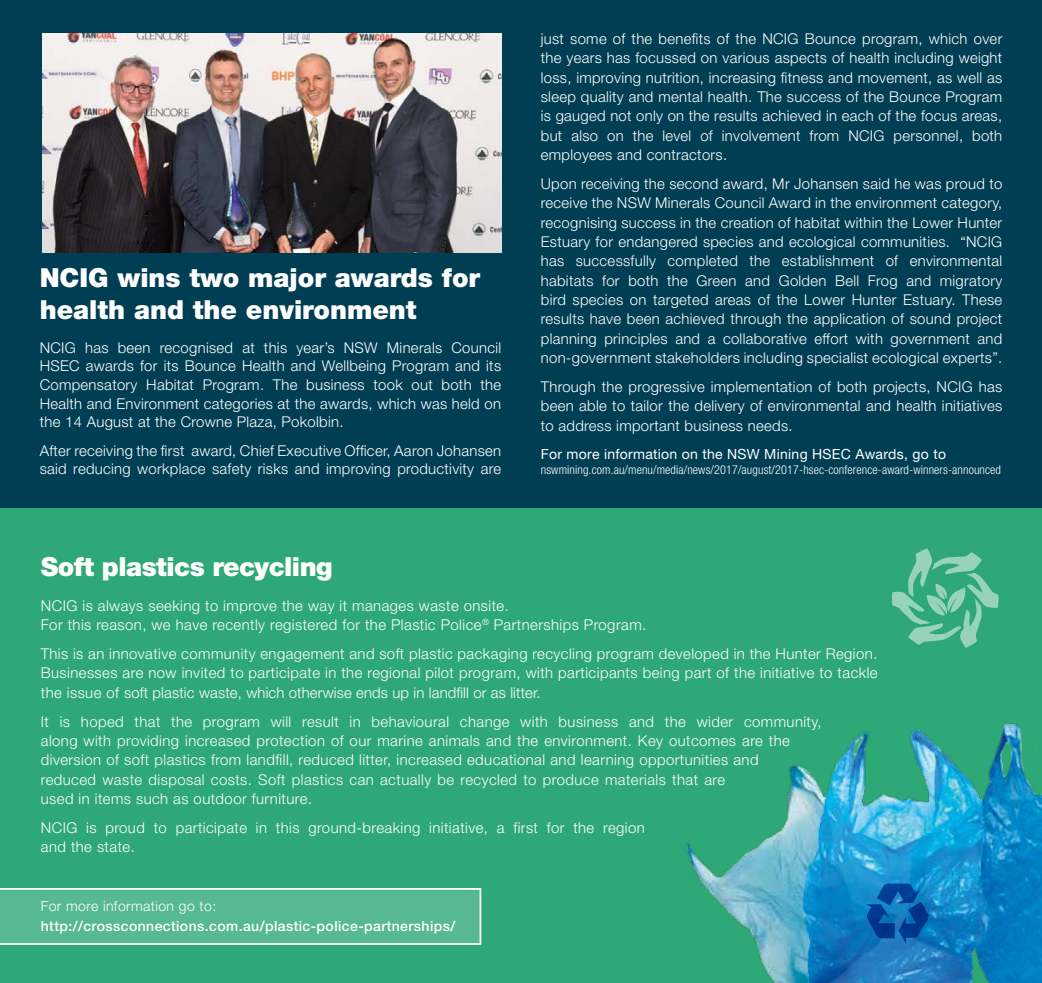
<style>
.page{position:relative;width:1042px;height:983px;background:#fff}
.page>*{position:absolute;margin:0;border:0;box-sizing:border-box;transform-origin:0 0}
.t1{font:900 26.25px/32px "Helvetica Neue LT Pro";color:#fff}
.t2{font:900 26.25px "Helvetica Neue LT Pro";letter-spacing:-.02em;color:#fff}
.t3{font:300 14.88px/19.2px "Helvetica Neue LT Pro";letter-spacing:.03em;color:#fff;text-align:justify}
.t4{font:500 14px "Helvetica Neue LT Pro";letter-spacing:.03em;color:#fff}
.t5{font:14px "Helvetica Neue LT Pro";letter-spacing:.02em;color:#fff}
.t6{font:300 14px "Helvetica Neue LT Pro";letter-spacing:.03em;color:#fff}
.t7{font:300 condensed 12.25px "Helvetica Neue LT Pro";letter-spacing:.01em;color:#fff}
</style>
<div class="page">
<div style="left:0;top:506px;width:1042px;height:476px;background:#2ea876"></div>
<div style="left:0;top:0;width:1042px;height:508px;background:#003e54"></div>
<img style="left:685px;top:723px;width:357px;height:259px">
<svg style="left:866px;top:883px;width:63px;height:60px;background:#0a5eaa"></svg>
<img style="left:42px;top:34px;width:459px;height:218px">
<svg style="left:892px;top:548px;width:106px;height:99px"></svg>
<div style="left:0;top:888px;width:481px;height:56px;background:#56b990"></div>
<h1 class="t1" style="left:40px;top:261px;width:442px">NCIG wins two major awards for health and the environment</h1>
<p class="t3" style="left:40px;top:337px;width:463px;line-height:18.7px">NCIG has been recognised at this year’s NSW Minerals Council HSEC awards for its Bounce Health and Wellbeing Program and its Compensatory Habitat Program. The business took out both the Health and Environment categories at the awards, which was held on the 14 August at the Crowne Plaza, Pokolbin.</p>
<p class="t3" style="left:40px;top:440px;width:463px;line-height:18.7px">After receiving the first award, Chief Executive Officer, Aaron Johansen said reducing workplace safety risks and improving productivity are</p>
<p class="t3" style="left:541px;top:29px;width:463px">just some of the benefits of the NCIG Bounce program, which over the years has focussed on various aspects of health including weight loss, improving nutrition, increasing fitness and movement, as well as sleep quality and mental health. The success of the Bounce Program is gauged not only on the results achieved in each of the focus areas, but also on the level of involvement from NCIG personnel, both employees and contractors.</p>
<p class="t3" style="left:541px;top:174px;width:463px">Upon receiving the second award, Mr Johansen said he was proud to receive the NSW Minerals Council Award in the environment category, recognising success in the creation of habitat within the Lower Hunter Estuary for endangered species and ecological communities. “NCIG has successfully completed the establishment of environmental habitats for both the Green and Golden Bell Frog and migratory bird species on targeted areas of the Lower Hunter Estuary. These results have been achieved through the application of sound project planning principles and a collaborative effort with government and non-government stakeholders including specialist ecological experts”.</p>
<p class="t3" style="left:541px;top:376px;width:463px">Through the progressive implementation of both projects, NCIG has been able to tailor the delivery of environmental and health initiatives to address important business needs.</p>
<p class="t5" style="left:541px;top:445px;width:407px">For more information on the NSW Mining HSEC Awards, go to</p>
<p class="t7" style="left:541px;top:463px;width:462px">nswmining.com.au/menu/media/news/2017/august/2017-hsec-conference-award-winners-announced</p>
<h1 class="t2" style="left:41px;top:551px;width:293px">Soft plastics recycling</h1>
<p class="t3" style="left:41px;top:595px;width:607px">NCIG is always seeking to improve the way it manages waste onsite.<br>For this reason, we have recently registered for the Plastic Police<sup>®</sup> Partnerships Program.</p>
<p class="t3" style="left:41px;top:643px;width:838px">This is an innovative community engagement and soft plastic packaging recycling program developed in the Hunter Region.<br>Businesses are now invited to participate in the regional pilot program, with participants being part of the initiative to tackle the issue of soft plastic waste, which otherwise ends up in landfill or as litter.</p>
<p class="t3" style="left:41px;top:711px;width:782px;text-align:left">It is hoped that the program will result in behavioural change with business and the wider community, along with providing increased protection of our marine animals and the environment. Key outcomes are the diversion of soft plastics from landfill, reduced litter, increased educational and learning opportunities and<br>reduced waste disposal costs. Soft plastics can actually be recycled to produce materials that are<br>used in items such as outdoor furniture.</p>
<p class="t3" style="left:41px;top:817px;width:605px">NCIG is proud to participate in this ground-breaking initiative, a first for the region and the state.</p>
<p class="t6" style="left:41px;top:897px;width:177px">For more information go to:</p>
<p class="t4" style="left:41px;top:917px;width:416px">http://crossconnections.com.au/plastic-police-partnerships/</p>
</div>
